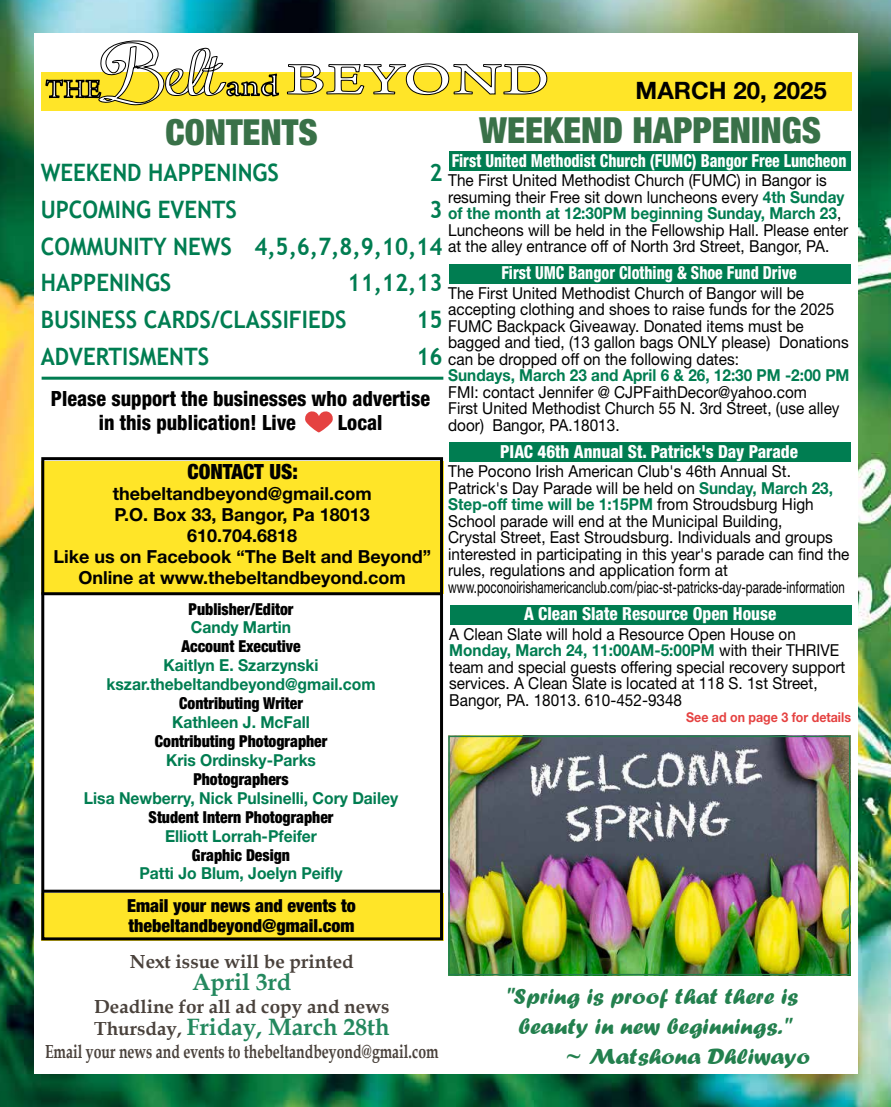
<style>
.page{position:relative;width:891px;height:1107px;background:#fff}
.page>*{position:absolute;margin:0;border:0;box-sizing:border-box;transform-origin:0 0}
.t1{font:900 condensed 36px "Helvetica Neue LT Std";color:#397148}
.t2{font:700 24px/36.8px "Trebuchet MS";color:#007d51;text-align:justify;scale:.93 1}
.t3{font:700 24px "Helvetica Neue LT Std";color:#000}
.t4{font:700 23.7px "Book Antiqua";color:#24885e}
.t5{font:22.5px "Forte";color:#23804e;scale:1.1 1}
.t6{font:800 condensed 21px/24px "Helvetica Neue LT Std";color:#000;scale:.96 1}
.t7{font:900 condensed 21px "Helvetica Neue LT Std";color:#000}
.t8{font:700 18.9px "Book Antiqua";color:#4a423c;scale:.74 1}
.t9{font:700 18.9px "Book Antiqua";color:#4a423c}
.t10{font:700 18px/21px "Helvetica Neue LT Std";color:#000;text-align:center}
.t11{font:800 condensed 18px "Helvetica Neue LT Std";color:#fff;scale:.87 1}
.t12{font:800 condensed 18px "Helvetica Neue LT Std";color:#fff;scale:.95 1}
.t13{font:900 condensed 18px/19.5px "Helvetica Neue LT Std";color:#000}
.t14{font:16.5px/16.5px "Helvetica Neue LT Std";color:#000;scale:.93 1}
.t15{font:700 16.5px/18.9px "Helvetica Neue LT Std";color:#007d51;text-align:center;scale:.95 1}
.t16{font:900 condensed 16.5px "Helvetica Neue LT Std";color:#000;scale:.95 1}
.t17{font:700 16.5px "Helvetica Neue LT Std";color:#007d51;scale:.93 1}
.t18{font:700 13.5px "Helvetica Neue LT Std";color:#e54241;scale:.92 1}
.s1{font-weight:700;color:#007d51}
.s2{font-size:18.9px;color:#4a423c}
</style>
<div class="page">
<img style="left:0;top:0;width:891px;height:1107px">
<div style="left:35px;top:34px;width:823px;height:1040px;background:#fff"></div>
<div style="left:41px;top:73px;width:810px;height:38px;background:#ffe528"></div>
<svg style="left:287px;top:63px;width:261px;height:32px"></svg>
<svg style="left:45px;top:24px;width:235px;height:82px"></svg>
<div style="left:41px;top:893px;width:403px;height:47px;background:#ffe528"></div>
<div style="left:41px;top:461px;width:403px;height:133px;background:#ffe528"></div>
<div style="left:41px;top:457px;width:402px;height:483px;border:3px solid #000"></div>
<hr style="left:42px;top:592px;width:399px;height:3px;background:#000">
<hr style="left:43px;top:890px;width:399px;height:3px;background:#000">
<svg style="left:305px;top:411px;width:28px;height:21px"></svg>
<hr style="left:42px;top:377px;width:401px;height:3px;background:#007d51">
<div style="left:449px;top:151px;width:402px;height:20px;background:#007d51"></div>
<div style="left:449px;top:442px;width:401px;height:20px;background:#007d51"></div>
<img style="left:451px;top:739px;width:396px;height:233px">
<div style="left:448px;top:736px;width:402px;height:239px;border:2px solid #23804e"></div>
<div style="left:449px;top:264px;width:402px;height:20px;background:#007d51"></div>
<div style="left:450px;top:605px;width:401px;height:19px;background:#007d51"></div>
<h2 class="t3" style="left:636px;top:76px;width:193px">MARCH 20, 2025</h2>
<h1 class="t1" style="left:479px;top:108px;width:344px">WEEKEND HAPPENINGS</h1>
<h1 class="t1" style="left:165px;top:110px;width:154px">CONTENTS</h1>
<h2 class="t2" style="left:41px;top:154px;width:258px">WEEKEND HAPPENINGS</h2>
<h2 class="t2" style="left:429px;top:154px;width:16px">2</h2>
<h2 class="t2" style="left:41px;top:191px;width:213px">UPCOMING EVENTS</h2>
<p class="t11" style="left:452px;top:149px;width:455px">First United Methodist Church (FUMC) Bangor Free Luncheon</p>
<p class="t14" style="left:448px;top:172px;width:432px">The First United Methodist Church (FUMC) in Bangor is resuming their Free sit down luncheons every <span class="s1">4th Sunday of the month at 12:30PM beginning Sunday, March 23</span>, Luncheons will be held in the Fellowship Hall. Please enter at the alley entrance off of North 3rd Street, Bangor, PA.</p>
<h2 class="t2" style="left:41px;top:191px;width:434px;text-indent:389px">3<br>COMMUNITY NEWS 4,5,6,7,8,9,10,14<br>HAPPENINGS</h2>
<p class="t11" style="left:501px;top:262px;width:341px">First UMC Bangor Clothing &amp; Shoe Fund Drive</p>
<p class="t14" style="left:448px;top:285px;width:432px">The First United Methodist Church of Bangor will be accepting clothing and shoes to raise funds for the 2025<br>FUMC Backpack Giveaway. Donated items must be bagged and tied, (13 gallon bags ONLY please) Donations can be dropped off on the following dates:</p>
<p class="t17" style="left:448px;top:365px;width:433px">Sundays, March 23 and April 6 &amp; 26, 12:30 PM -2:00 PM</p>
<p class="t14" style="left:448px;top:384px;width:422px">FMI: contact Jennifer @ CJPFaithDecor@yahoo.com<br>First United Methodist Church 55 N. 3rd Street, (use alley door) Bangor, PA.18013.</p>
<h2 class="t2" style="left:348px;top:265px;width:104px">11,12,13</h2>
<h2 class="t2" style="left:41px;top:301px;width:330px">BUSINESS CARDS/CLASSIFIEDS</h2>
<h2 class="t2" style="left:416px;top:301px;width:30px">15</h2>
<h2 class="t2" style="left:41px;top:338px;width:183px">ADVERTISMENTS</h2>
<h2 class="t2" style="left:416px;top:338px;width:30px">16</h2>
<p class="t6" style="left:99px;top:386px;width:347px;text-indent:-48px">Please support the businesses who advertise in this publication! Live</p>
<p class="t6" style="left:338px;top:410px;width:48px">Local</p>
<p class="t7" style="left:187px;top:458px;width:112px">CONTACT US:</p>
<p class="t10" style="left:53px;top:483px;width:379px">thebeltandbeyond@gmail.com<br>P.O. Box 33, Bangor, Pa 18013<br>610.704.6818<br>Like us on Facebook “The Belt and Beyond”<br>Online at www.thebeltandbeyond.com</p>
<p class="t16" style="left:189px;top:598px;width:112px">Publisher/Editor</p>
<p class="t15" style="left:191px;top:618px;width:107px">Candy Martin</p>
<p class="t16" style="left:182px;top:636px;width:127px">Account Executive</p>
<p class="t15" style="left:107px;top:656px;width:285px">Kaitlyn E. Szarzynski kszar.thebeltandbeyond@gmail.com</p>
<p class="t16" style="left:179px;top:693px;width:132px">Contributing Writer</p>
<p class="t15" style="left:172px;top:712px;width:147px">Kathleen J. McFall</p>
<p class="t16" style="left:155px;top:731px;width:183px">Contributing Photographer</p>
<p class="t15" style="left:166px;top:750px;width:159px">Kris Ordinsky-Parks</p>
<p class="t16" style="left:193px;top:769px;width:102px">Photographers</p>
<p class="t15" style="left:84px;top:788px;width:332px">Lisa Newberry, Nick Pulsinelli, Cory Dailey</p>
<p class="t16" style="left:149px;top:807px;width:196px">Student Intern Photographer</p>
<p class="t15" style="left:165px;top:826px;width:162px">Elliott Lorrah-Pfeifer</p>
<p class="t16" style="left:192px;top:845px;width:105px">Graphic Design</p>
<p class="t15" style="left:139px;top:864px;width:215px">Patti Jo Blum, Joelyn Peifly</p>
<p class="t13" style="left:127px;top:896px;width:230px">Email your news and events to thebeltandbeyond@gmail.com</p>
<p class="t9" style="left:130px;top:948px;width:225px">Next issue will be printed</p>
<h3 class="t4" style="left:192px;top:966px;width:101px">April 3rd</h3>
<p class="t9" style="left:94px;top:993px;width:297px">Deadline for all ad copy and news</p>
<h3 class="t4" style="left:94px;top:1011px;width:297px"><span class="s2">Thursday,</span> Friday, March 28th</h3>
<p class="t8" style="left:45px;top:1038px;width:533px">Email your news and events to thebeltandbeyond@gmail.com</p>
<p class="t12" style="left:500px;top:440px;width:315px">PIAC 46th Annual St. Patrick's Day Parade</p>
<p class="t14" style="left:448px;top:463px;width:433px">The Pocono Irish American Club's 46th Annual St.<br>Patrick's Day Parade will be held on <span class="s1">Sunday, March 23, Step-off time will be 1:15PM</span> from Stroudsburg High School parade will end at the Municipal Building,<br>Crystal Street, East Stroudsburg. Individuals and groups interested in participating in this year's parade can find the rules, regulations and application form at www.poconoirishamericanclub.com/piac-st-patricks-day-parade-information</p>
<p class="t12" style="left:524px;top:603px;width:267px">A Clean Slate Resource Open House</p>
<p class="t14" style="left:449px;top:625px;width:428px">A Clean Slate will hold a Resource Open House on <span class="s1">Monday, March 24, 11:00AM-5:00PM</span> with their THRIVE team and special guests offering special recovery support services. A Clean Slate is located at 118 S. 1st Street, Bangor, PA. 18013. 610-452-9348</p>
<p class="t18" style="left:686px;top:709px;width:181px">See ad on page 3 for details</p>
<h3 class="t5" style="left:505px;top:984px;width:268px">"Spring is proof that there is</h3>
<h3 class="t5" style="left:518px;top:1014px;width:249px">beauty in new beginnings."</h3>
<h3 class="t5" style="left:566px;top:1044px;width:224px">~ Matshona Dhliwayo</h3>
</div>
